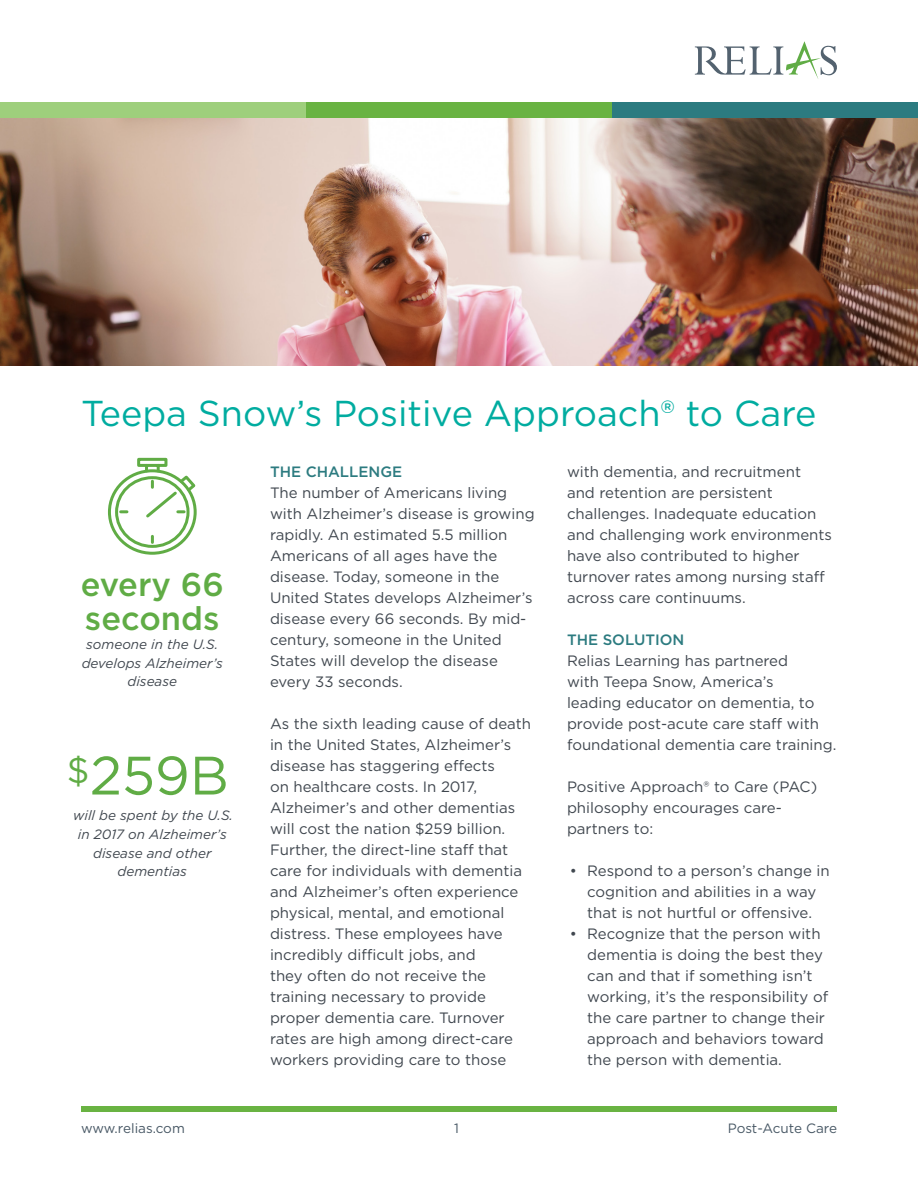
<style>
.page{position:relative;width:918px;height:1188px;background:#fff}
.page>*{position:absolute;margin:0;border:0;box-sizing:border-box;transform-origin:0 0}
.t1{font:54px "Gotham";color:#60ac45}
.t2{font:36px "Gotham";color:#00aca0}
.t3{font:500 32.7px/34.2px "Gotham";color:#60ac45}
.t4{font:15px/21px "Gotham";color:#40474f}
.t5{font:500 15px "Gotham";color:#2c7b80}
.t6{font:italic 13.5px/18.8px "Gotham";color:#40474f;text-align:center}
.t7{font:13.5px "Gotham";color:#485865}
</style>
<div class="page">
<div style="left:81px;top:1106px;width:756px;height:6px;background:#69b342"></div>
<div style="left:0;top:103px;width:306px;height:15px;background:#9ecf7c"></div>
<div style="left:306px;top:103px;width:306px;height:15px;background:#69b342"></div>
<div style="left:612px;top:103px;width:306px;height:15px;background:#2c7b80"></div>
<svg style="left:695px;top:41px;width:142px;height:38px"></svg>
<svg style="left:108px;top:457px;width:89px;height:98px"></svg>
<img style="left:0;top:119px;width:918px;height:246px">
<h2 class="t2" style="left:81px;top:391px;width:737px">Teepa Snow’s Positive Approach® to Care</h2>
<p class="t5" style="left:270px;top:462px;width:134px">THE CHALLENGE</p>
<p class="t4" style="left:270px;top:482px;width:266px">The number of Americans living with Alzheimer’s disease is growing rapidly. An estimated 5.5 million<br>Americans of all ages have the disease. Today, someone in the<br>United States develops Alzheimer’s disease every 66 seconds. By mid&shy;century, someone in the United<br>States will develop the disease every 33 seconds.</p>
<p class="t4" style="left:270px;top:713px;width:263px">As the sixth leading cause of death in the United States, Alzheimer’s disease has staggering effects<br>on healthcare costs. In 2017,<br>Alzheimer’s and other dementias will cost the nation $259 billion.<br>Further, the direct-line staff that care for individuals with dementia and Alzheimer’s often experience physical, mental, and emotional distress. These employees have incredibly difficult jobs, and<br>they often do not receive the training necessary to provide proper dementia care. Turnover rates are high among direct-care workers providing care to those</p>
<p class="t4" style="left:567px;top:461px;width:266px">with dementia, and recruitment and retention are persistent challenges. Inadequate education and challenging work environments have also contributed to higher turnover rates among nursing staff across care continuums.</p>
<p class="t5" style="left:567px;top:630px;width:119px">THE SOLUTION</p>
<p class="t4" style="left:567px;top:650px;width:271px">Relias Learning has partnered<br>with Teepa Snow, America’s<br>leading educator on dementia, to provide post-acute care staff with foundational dementia care training.</p>
<p class="t4" style="left:567px;top:776px;width:252px">Positive Approach® to Care (PAC) philosophy encourages care&shy;partners to:</p>
<p class="t4" style="left:570px;top:860px;width:261px;text-align:center">• Respond to a person’s change in cognition and abilities in a way that is not hurtful or offensive.</p>
<p class="t4" style="left:587px;top:923px;width:242px;text-indent:-17px">• Recognize that the person with dementia is doing the best they can and that if something isn’t working, it’s the responsibility of the care partner to change their approach and behaviors toward the person with dementia.</p>
<h3 class="t3" style="left:81px;top:567px;width:145px">every 66 seconds</h3>
<p class="t6" style="left:82px;top:634px;width:143px">someone in the U.S. develops Alzheimer’s disease</p>
<h1 class="t1" style="left:67px;top:741px;width:163px"><sup>$</sup>259B</h1>
<p class="t6" style="left:73px;top:806px;width:161px">will be spent by the U.S. in 2017 on Alzheimer’s disease and other dementias</p>
<p class="t7" style="left:81px;top:1119px;width:105px">www.relias.com</p>
<p class="t7" style="left:454px;top:1119px;width:6px">1</p>
<p class="t7" style="left:728px;top:1119px;width:111px">Post-Acute Care</p>
</div>
